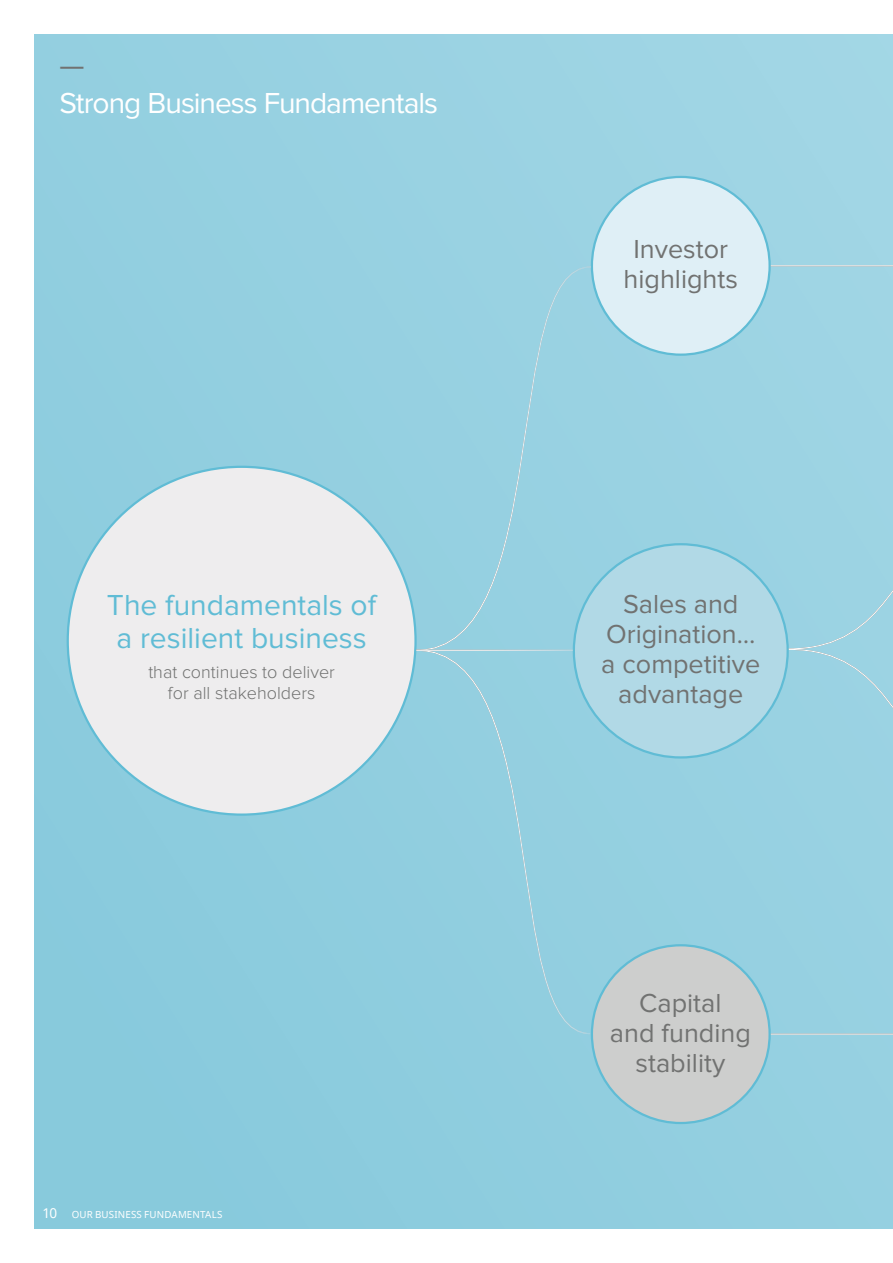
<style>
.page{position:relative;width:893px;height:1263px;background:#fff}
.page>*{position:absolute;margin:0;border:0;box-sizing:border-box;transform-origin:0 0}
.t1{font:30px/33px "Proxima Nova";color:#60bcd5;text-align:center}
.t2{font:30px "Proxima Nova";letter-spacing:-.035em;color:#fff}
.t3{font:30px "Proxima Nova";color:#717271}
.t4{font:27px/30px "Proxima Nova";color:#717271;text-align:center}
.t5{font:300 18px/21px "Proxima Nova";color:#717271;text-align:center}
.t6{font:13.5px "Noto Sans";color:#fff}
.t7{font:9.75px "Noto Sans";letter-spacing:.015em;color:#fff}
</style>
<div class="page">
<div style="left:34px;top:34px;width:859px;height:1195px;background:#94d0e0"></div>
<div style="left:68px;top:467px;width:348px;height:348px;background:#eeedee;border-radius:50%"></div>
<div style="left:592px;top:177px;width:178px;height:178px;background:#dfeff6;border-radius:50%"></div>
<div style="left:592px;top:945px;width:178px;height:178px;background:#cdcecd;border-radius:50%"></div>
<div style="left:574px;top:544px;width:214px;height:213px;background:#b1d9e6;border-radius:50%"></div>
<svg style="left:416px;top:266px;width:176px;height:383px"></svg>
<svg style="left:416px;top:649px;width:175px;height:386px"></svg>
<hr style="left:416px;top:650px;width:157px;height:1px;background:#fff">
<hr style="left:771px;top:265px;width:122px;height:1px;background:#fff">
<svg style="left:788px;top:590px;width:105px;height:118px"></svg>
<hr style="left:771px;top:1033px;width:122px;height:2px;background:#fff">
<p class="t3" style="left:60px;top:48px;width:26px">—</p>
<p class="t2" style="left:60px;top:86px;width:380px">Strong Business Fundamentals</p>
<p class="t1" style="left:107px;top:589px;width:271px">The fundamentals of a resilient business</p>
<p class="t5" style="left:148px;top:662px;width:188px">that continues to deliver for all stakeholders</p>
<p class="t6" style="left:43px;top:1204px;width:16px">10</p>
<p class="t7" style="left:72px;top:1208px;width:152px">OUR BUSINESS FUNDAMENTALS</p>
<p class="t4" style="left:624px;top:235px;width:116px">Investor highlights</p>
<p class="t4" style="left:601px;top:590px;width:160px">Sales and<br>Origination… a competitive advantage</p>
<p class="t4" style="left:610px;top:988px;width:142px">Capital<br>and funding stability</p>
</div>
